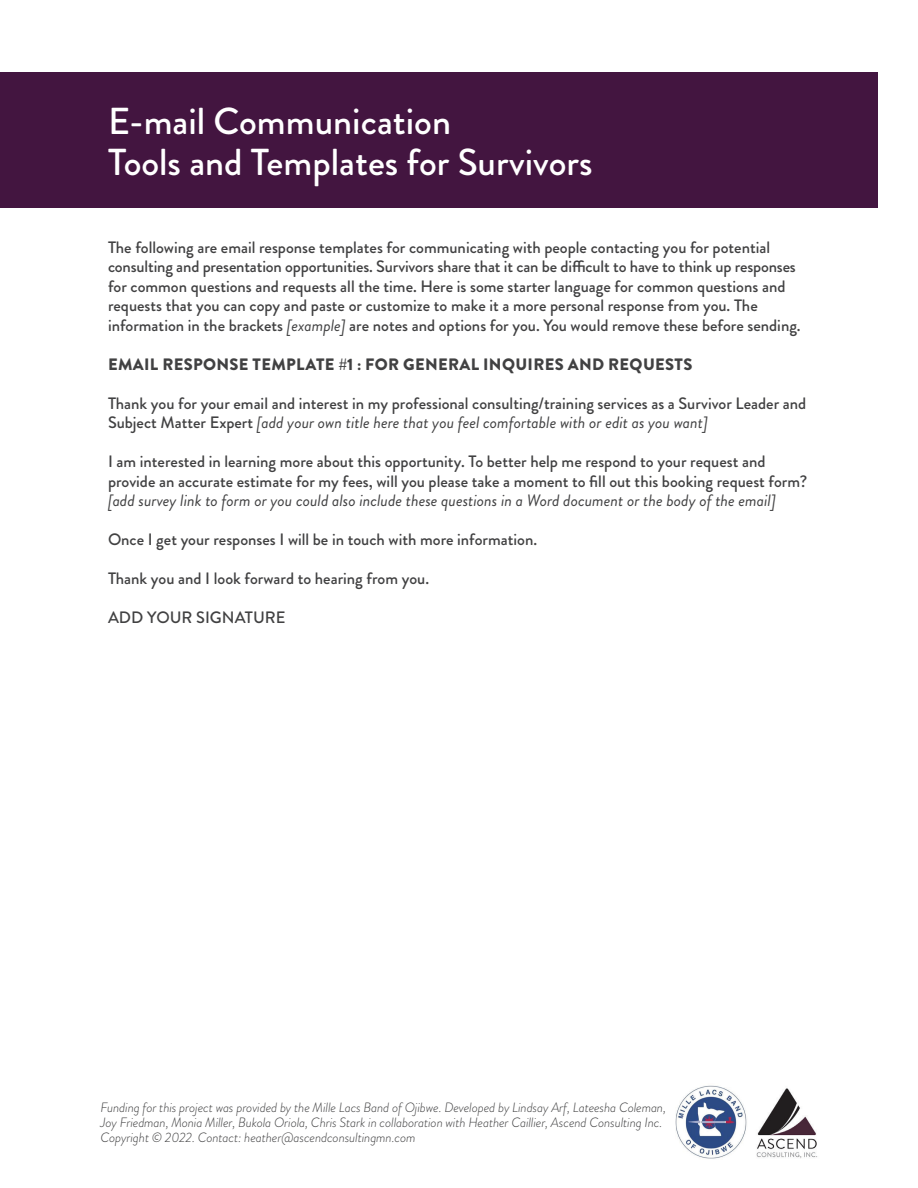
<style>
.page{position:relative;width:918px;height:1188px;background:#fff}
.page>*{position:absolute;margin:0;border:0;box-sizing:border-box;transform-origin:0 0}
.t1{font:500 37.5px "Brandon Grotesque";color:#fff}
.t2{font:500 16.5px/19.5px "Brandon Grotesque";color:#414142}
.t3{font:900 16.5px "Brandon Grotesque";letter-spacing:.02em;color:#414142}
.t4{font:italic 300 13.5px/15px "Brandon Grotesque";letter-spacing:-.01em;color:#414142}
.s1{font-weight:400;font-style:italic}
</style>
<div class="page">
<img style="left:675px;top:1085px;width:72px;height:74px">
<img style="left:756px;top:1088px;width:62px;height:71px">
<div style="left:0;top:73px;width:878px;height:135px;background:#431540"></div>
<p class="t1" style="left:108px;top:95px;width:345px">E-mail Communication</p>
<p class="t1" style="left:108px;top:136px;width:486px">Tools and Templates for Survivors</p>
<p class="t2" style="left:108px;top:238px;width:689px">The following are email response templates for communicating with people contacting you for potential consulting and presentation opportunities. Survivors share that it can be difficult to have to think up responses for common questions and requests all the time. Here is some starter language for common questions and requests that you can copy and paste or customize to make it a more personal response from you. The</p>
<p class="t2" style="left:108px;top:316px;width:694px">information in the brackets <span class="s1">[example]</span> are notes and options for you. You would remove these before sending.</p>
<p class="t3" style="left:108px;top:352px;width:586px">EMAIL RESPONSE TEMPLATE #1 : FOR GENERAL INQUIRES AND REQUESTS</p>
<p class="t2" style="left:108px;top:394px;width:700px">Thank you for your email and interest in my professional consulting/training services as a Survivor Leader and<br>Subject Matter Expert <span class="s1">[add your own title here that you feel comfortable with or edit as you want]</span></p>
<p class="t2" style="left:108px;top:452px;width:701px">I am interested in learning more about this opportunity. To better help me respond to your request and provide an accurate estimate for my fees, will you please take a moment to fill out this booking request form? <span class="s1">[add survey link to form or you could also include these questions in a Word document or the body of the email]</span></p>
<p class="t2" style="left:108px;top:530px;width:431px">Once I get your responses I will be in touch with more information.</p>
<p class="t2" style="left:108px;top:569px;width:323px">Thank you and I look forward to hearing from you.</p>
<p class="t2" style="left:108px;top:608px;width:179px">ADD YOUR SIGNATURE</p>
<p class="t4" style="left:100px;top:1100px;width:567px">Funding for this project was provided by the Mille Lacs Band of Ojibwe. Developed by Lindsay Arf, Lateesha Coleman,<br>Joy Friedman, Monia Miller, Bukola Oriola, Chris Stark in collaboration with Heather Caillier, Ascend Consulting Inc.<br>Copyright © 2022. Contact: heather@ascendconsultingmn.com</p>
</div>
